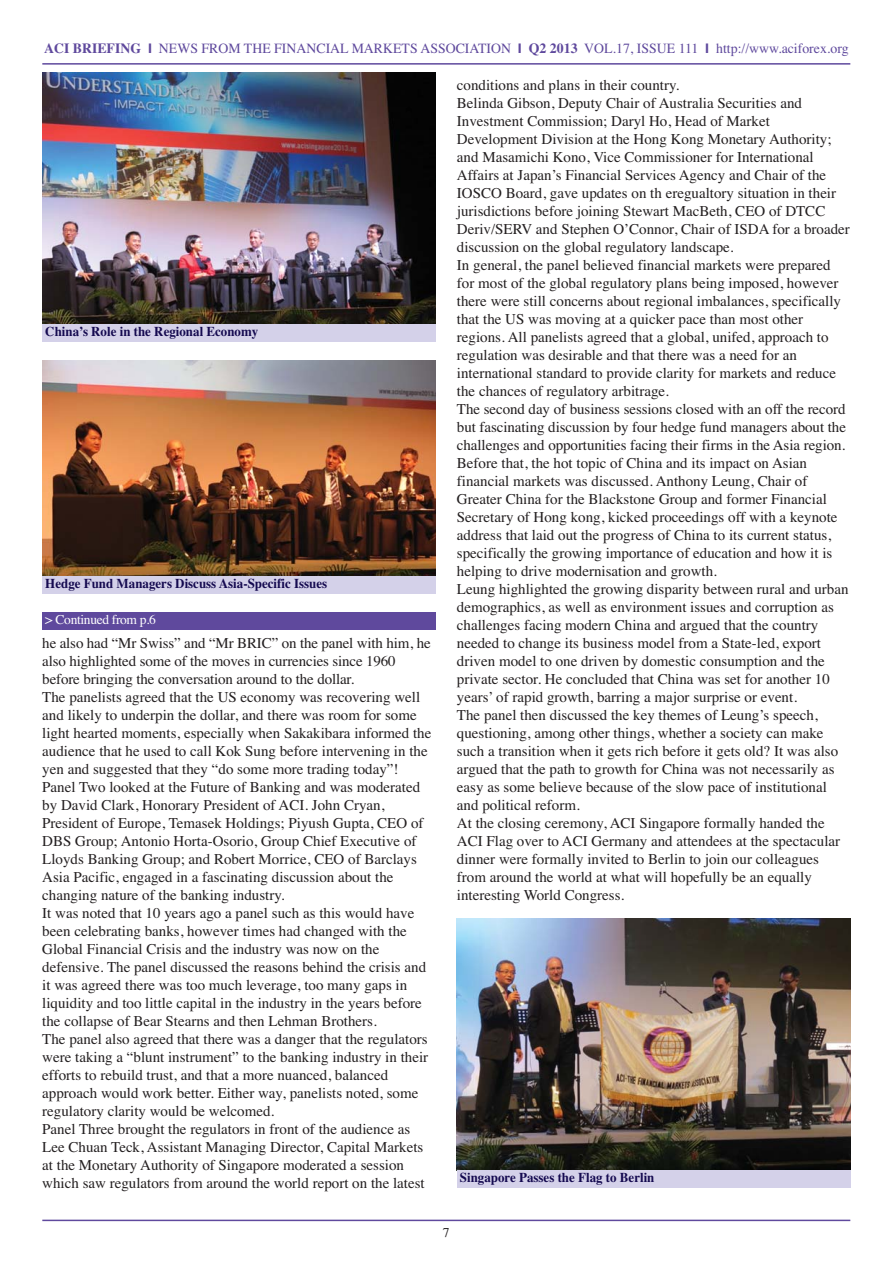
<style>
.page{position:relative;width:893px;height:1263px;background:#fff}
.page>*{position:absolute;margin:0;border:0;box-sizing:border-box;transform-origin:0 0}
.t1{font:15px/18px "Times";color:#231f20}
.t2{font:14.1px "Times";color:#5f499d}
.t3{font:700 13.5px "Times";color:#150a50;scale:.96 1}
.t4{font:13.5px "Times";letter-spacing:-.025em;color:#fff}
.t5{font:13.5px "Times";color:#231f20}
.s1{font-weight:700}
.s2{font-family:"Myriad Pro";font-weight:700}
</style>
<div class="page">
<hr style="left:42px;top:63px;width:808px;height:2px;background:#5f499d">
<hr style="left:42px;top:1220px;width:808px;height:1px;background:#5f499d">
<img style="left:42px;top:72px;width:394px;height:252px">
<div style="left:42px;top:324px;width:394px;height:18px;background:#d4d1e9"></div>
<img style="left:42px;top:360px;width:394px;height:216px">
<div style="left:42px;top:576px;width:394px;height:18px;background:#d4d1e9"></div>
<img style="left:457px;top:918px;width:393px;height:252px">
<div style="left:457px;top:1170px;width:393px;height:18px;background:#d4d1e9"></div>
<div style="left:42px;top:612px;width:394px;height:18px;background:#5f499d"></div>
<p class="t2" style="left:44px;top:43px;width:806px"><span class="s1">ACI BRIEFING</span> <span class="s2">I</span> NEWS FROM THE FINANCIAL MARKETS ASSOCIATION <span class="s2">I</span> <span class="s1">Q2 2013</span> VOL.17, ISSUE 111 <span class="s2">I</span> http://www.aciforex.org</p>
<p class="t3" style="left:45px;top:327px;width:223px">China’s Role in the Regional Economy</p>
<p class="t3" style="left:45px;top:579px;width:295px">Hedge Fund Managers Discuss Asia-Specific Issues</p>
<p class="t4" style="left:45px;top:615px;width:112px">&gt; Continued from p.6</p>
<p class="t1" style="left:42px;top:635px;width:391px">he also had “Mr Swiss” and “Mr BRIC” on the panel with him, he also highlighted some of the moves in currencies since 1960 before bringing the conversation around to the dollar.<br>The panelists agreed that the US economy was recovering well and likely to underpin the dollar, and there was room for some light hearted moments, especially when Sakakibara informed the audience that he used to call Kok Sung before intervening in the yen and suggested that they “do some more trading today”!<br>Panel Two looked at the Future of Banking and was moderated by David Clark, Honorary President of ACI. John Cryan, President of Europe, Temasek Holdings; Piyush Gupta, CEO of DBS Group; Antonio Horta-Osorio, Group Chief Executive of Lloyds Banking Group; and Robert Morrice, CEO of Barclays Asia Pacific, engaged in a fascinating discussion about the changing nature of the banking industry.<br>It was noted that 10 years ago a panel such as this would have been celebrating banks, however times had changed with the Global Financial Crisis and the industry was now on the defensive. The panel discussed the reasons behind the crisis and it was agreed there was too much leverage, too many gaps in liquidity and too little capital in the industry in the years before the collapse of Bear Stearns and then Lehman Brothers.<br>The panel also agreed that there was a danger that the regulators were taking a “blunt instrument” to the banking industry in their efforts to rebuild trust, and that a more nuanced, balanced approach would work better. Either way, panelists noted, some regulatory clarity would be welcomed.<br>Panel Three brought the regulators in front of the audience as Lee Chuan Teck, Assistant Managing Director, Capital Markets at the Monetary Authority of Singapore moderated a session which saw regulators from around the world report on the latest</p>
<p class="t1" style="left:457px;top:77px;width:394px">conditions and plans in their country.<br>Belinda Gibson, Deputy Chair of Australia Securities and Investment Commission; Daryl Ho, Head of Market Development Division at the Hong Kong Monetary Authority; and Masamichi Kono, Vice Commissioner for International Affairs at Japan’s Financial Services Agency and Chair of the IOSCO Board, gave updates on th eregualtory situation in their jurisdictions before joining Stewart MacBeth, CEO of DTCC Deriv/SERV and Stephen O’Connor, Chair of ISDA for a broader discussion on the global regulatory landscape.<br>In general, the panel believed financial markets were prepared for most of the global regulatory plans being imposed, however there were still concerns about regional imbalances, specifically that the US was moving at a quicker pace than most other regions. All panelists agreed that a global, unifed, approach to regulation was desirable and that there was a need for an international standard to provide clarity for markets and reduce the chances of regulatory arbitrage.<br>The second day of business sessions closed with an off the record but fascinating discussion by four hedge fund managers about the challenges and opportunities facing their firms in the Asia region.<br>Before that, the hot topic of China and its impact on Asian financial markets was discussed. Anthony Leung, Chair of Greater China for the Blackstone Group and former Financial Secretary of Hong kong, kicked proceedings off with a keynote address that laid out the progress of China to its current status, specifically the growing importance of education and how it is helping to drive modernisation and growth.<br>Leung highlighted the growing disparity between rural and urban demographics, as well as environment issues and corruption as challenges facing modern China and argued that the country needed to change its business model from a State-led, export driven model to one driven by domestic consumption and the private sector. He concluded that China was set for another 10 years’ of rapid growth, barring a major surprise or event.<br>The panel then discussed the key themes of Leung’s speech, questioning, among other things, whether a society can make such a transition when it gets rich before it gets old? It was also argued that the path to growth for China was not necessarily as easy as some believe because of the slow pace of institutional and political reform.<br>At the closing ceremony, ACI Singapore formally handed the ACI Flag over to ACI Germany and attendees at the spectacular dinner were formally invited to Berlin to join our colleagues from around the world at what will hopefully be an equally interesting World Congress.</p>
<p class="t3" style="left:460px;top:1173px;width:204px">Singapore Passes the Flag to Berlin</p>
<p class="t5" style="left:443px;top:1227px;width:8px">7</p>
</div>
